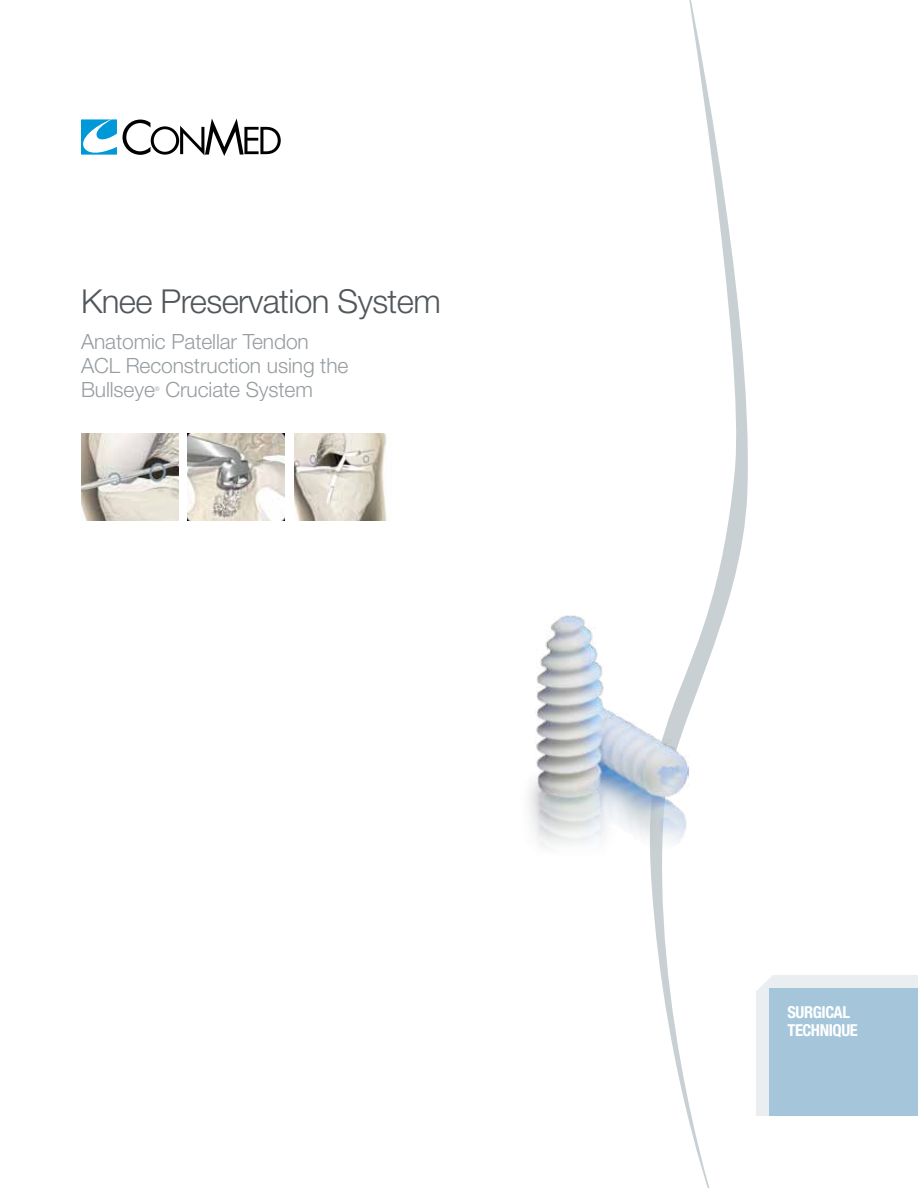
<style>
.page{position:relative;width:918px;height:1188px;background:#fff}
.page>*{position:absolute;margin:0;border:0;box-sizing:border-box;transform-origin:0 0}
.t1{font:300 33px "Helvetica Neue LT Std";letter-spacing:-.02em;color:#52575b}
.t2{font:300 21px/24px "Helvetica Neue LT Std";letter-spacing:-.005em;color:#979da1}
.t3{font:700 condensed 16.5px/18px "Helvetica Neue LT Std";letter-spacing:-.025em;color:#fff}
.t4{font:300 6.15px "Helvetica Neue LT Std";color:#979da1}
</style>
<div class="page">
<svg style="left:654px;top:0;width:94px;height:1188px"></svg>
<img style="left:528px;top:606px;width:164px;height:307px">
<svg style="left:123px;top:119px;width:158px;height:37px"></svg>
<svg style="left:81px;top:119px;width:36px;height:36px"></svg>
<img style="left:81px;top:434px;width:97px;height:86px">
<img style="left:188px;top:434px;width:97px;height:87px">
<img style="left:294px;top:434px;width:93px;height:86px">
<div style="left:756px;top:975px;width:162px;height:141px;background:#ebeef0"></div>
<div style="left:770px;top:988px;width:148px;height:128px;background:#a4c5da"></div>
<h1 class="t1" style="left:81px;top:281px;width:361px">Knee Preservation System</h1>
<p class="t2" style="left:81px;top:329px;width:269px">Anatomic Patellar Tendon<br>ACL Reconstruction using the<br>Bullseye</p>
<p class="t4" style="left:155px;top:385px;width:6px">®</p>
<p class="t2" style="left:165px;top:377px;width:149px">Cruciate System</p>
<p class="t3" style="left:788px;top:1003px;width:72px">SURGICAL<br>TECHNIQUE</p>
</div>
